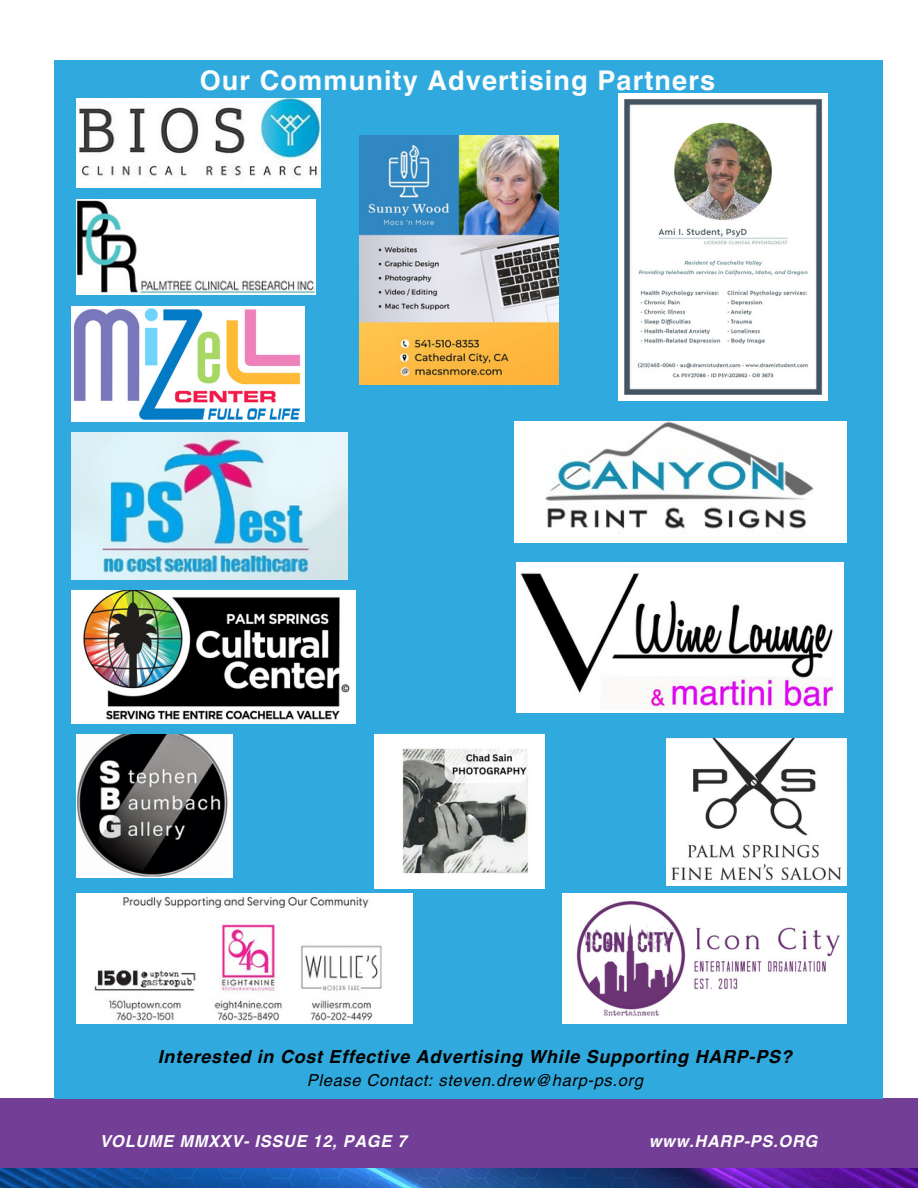
<style>
.page{position:relative;width:918px;height:1188px;background:#fff}
.page>*{position:absolute;margin:0;border:0;box-sizing:border-box;transform-origin:0 0}
.t1{font:700 27.15px "Helvetica LT Pro";letter-spacing:.04em;color:#fbfcfc}
.t2{font:italic 700 18px "Helvetica LT Pro";letter-spacing:.04em;color:#000}
.t3{font:italic 700 16.5px "Helvetica LT Pro";letter-spacing:.04em;color:#fdfdfd}
.t4{font:italic 16.5px "Helvetica LT Pro";letter-spacing:.04em;color:#000}
.s1{color:#fdfdfd}
</style>
<div class="page">
<div style="left:0;top:1099px;width:918px;height:89px;background:#733e95"></div>
<div style="left:54px;top:61px;width:829px;height:1038px;background:#30aade"></div>
<img style="left:374px;top:735px;width:170px;height:154px">
<img style="left:563px;top:893px;width:283px;height:131px">
<img style="left:76px;top:893px;width:336px;height:131px">
<img style="left:76px;top:735px;width:156px;height:142px">
<img style="left:72px;top:591px;width:283px;height:133px">
<img style="left:360px;top:136px;width:199px;height:248px">
<img style="left:618px;top:94px;width:210px;height:307px">
<img style="left:72px;top:432px;width:276px;height:148px">
<img style="left:72px;top:306px;width:233px;height:115px">
<img style="left:76px;top:199px;width:240px;height:96px">
<img style="left:76px;top:98px;width:244px;height:89px">
<img style="left:667px;top:738px;width:180px;height:147px">
<img style="left:516px;top:563px;width:328px;height:149px">
<img style="left:514px;top:421px;width:332px;height:122px">
<img style="left:0;top:1168px;width:918px;height:20px">
<p class="t1" style="left:200px;top:71px;width:517px">Our Community Advertising Partne<span class="s1">rs</span></p>
<h1 class="t2" style="left:158px;top:1050px;width:635px">Interested in Cost Effective Advertising While Supporting HARP-PS?</h1>
<p class="t4" style="left:307px;top:1075px;width:337px">Please Contact: steven.drew@harp-ps.org</p>
<p class="t3" style="left:100px;top:1135px;width:308px">VOLUME MMXXV- ISSUE 12, PAGE 7</p>
<p class="t3" style="left:649px;top:1135px;width:170px">www.HARP-PS.ORG</p>
</div>
